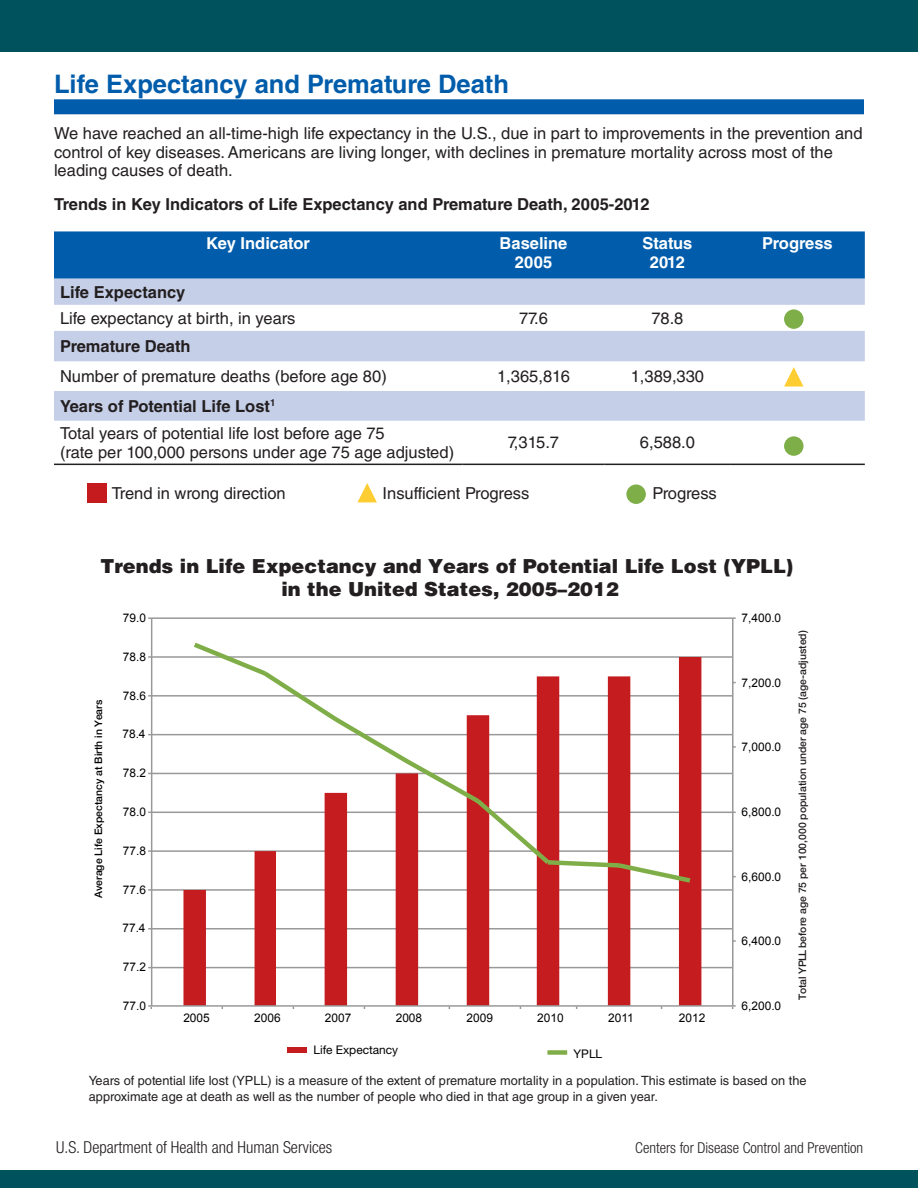
<style>
.page{position:relative;width:918px;height:1188px;background:#fff}
.page>*{position:absolute;margin:0;border:0;box-sizing:border-box;transform-origin:0 0}
.Heading_2{font:700 25.5px "Helvetica LT Std";color:#015dab}
.t1{font:900 19.35px/23.2px "Helvetica LT Std";color:#231f20;text-align:center}
.t2{font:16.5px/19px "Helvetica LT Std";color:#231f20}
.Table_Subheading{font:700 16.5px "Helvetica LT Std";color:#231f20}
.Table_Heading{font:700 16.5px/18.9px "Helvetica LT Std";color:#fff;text-align:center}
.t3{font:300 condensed 16.5px "Helvetica Neue LT Std";color:#231f20}
.t4{font:300 condensed 15px "Helvetica Neue LT Std";color:#231f20}
.Footnote_text{font:12.75px/15.3px "Helvetica LT Std";color:#231f20}
.t5{font:11.85px "Arial";color:#000}
.t6{font:11.85px "Helvetica Neue LT Std";color:#000}
.t7{font:500 10.35px "Helvetica Neue LT Std";color:#231f20}
.t8{font:500 10.35px "Helvetica Neue LT Std";color:#000}
</style>
<div class="page">
<div style="left:0;top:0;width:918px;height:52px;background:#00525d"></div>
<div style="left:0;top:1171px;width:918px;height:17px;background:#00525d"></div>
<div style="left:54px;top:99px;width:810px;height:15px;background:#015dab"></div>
<div style="left:54px;top:231px;width:811px;height:48px;background:#015dab"></div>
<svg style="left:54px;top:279px;width:811px;height:142px;fill:#c6cfe8"></svg>
<hr style="left:54px;top:464px;width:408px;height:1px;background:#231f20">
<hr style="left:462px;top:464px;width:143px;height:1px;background:#231f20">
<hr style="left:605px;top:464px;width:125px;height:1px;background:#231f20">
<hr style="left:730px;top:464px;width:135px;height:1px;background:#231f20">
<div style="left:287px;top:1047px;width:20px;height:5px;background:#c51c20"></div>
<div style="left:547px;top:1050px;width:20px;height:5px;background:#7fae48"></div>
<hr style="left:151px;top:967px;width:582px;height:1px;background:#989898">
<hr style="left:151px;top:928px;width:582px;height:2px;background:#989898">
<hr style="left:151px;top:889px;width:582px;height:2px;background:#989898">
<hr style="left:151px;top:850px;width:582px;height:2px;background:#989898">
<hr style="left:151px;top:812px;width:582px;height:1px;background:#989898">
<hr style="left:151px;top:773px;width:582px;height:1px;background:#989898">
<hr style="left:151px;top:734px;width:582px;height:1px;background:#989898">
<hr style="left:151px;top:695px;width:582px;height:2px;background:#989898">
<hr style="left:151px;top:656px;width:582px;height:2px;background:#989898">
<hr style="left:151px;top:617px;width:582px;height:2px;background:#989898">
<svg style="left:183px;top:657px;width:518px;height:348px"></svg>
<hr style="left:732px;top:618px;width:2px;height:388px;background:#989898">
<hr style="left:151px;top:618px;width:1px;height:388px;background:#989898">
<hr style="left:152px;top:1005px;width:581px;height:2px;background:#989898">
<svg style="left:189px;top:642px;width:506px;height:244px"></svg>
<div style="left:87px;top:483px;width:19px;height:19px;background:#c51b1e"></div>
<svg style="left:357px;top:483px;width:20px;height:19px"></svg>
<div style="left:627px;top:485px;width:18px;height:18px;background:#7eae47;border-radius:50%"></div>
<div style="left:626px;top:485px;width:20px;height:19px;border:2px solid #7eae47;border-radius:50%"></div>
<svg style="left:784px;top:367px;width:20px;height:20px"></svg>
<div style="left:785px;top:437px;width:18px;height:18px;background:#7eae47;border-radius:50%"></div>
<div style="left:784px;top:436px;width:20px;height:20px;border:2px solid #7eae47;border-radius:50%"></div>
<div style="left:785px;top:310px;width:18px;height:18px;background:#7eae47;border-radius:50%"></div>
<div style="left:784px;top:309px;width:20px;height:20px;border:2px solid #7eae47;border-radius:50%"></div>
<h2 class="Heading_2" style="left:54px;top:68px;width:457px">Life Expectancy and Premature Death</h2>
<p class="t2" style="left:54px;top:123px;width:810px">We have reached an all-time-high life expectancy in the U.S., due in part to improvements in the prevention and control of key diseases. Americans are living longer, with declines in premature mortality across most of the leading causes of death.</p>
<p class="Table_Subheading" style="left:54px;top:195px;width:597px">Trends in Key Indicators of Life Expectancy and Premature Death, 2005-2012</p>
<p class="Table_Heading" style="left:206px;top:234px;width:105px">Key Indicator</p>
<p class="Table_Heading" style="left:500px;top:234px;width:69px">Baseline<br>2005</p>
<p class="Table_Heading" style="left:642px;top:234px;width:52px">Status<br>2012</p>
<p class="Table_Heading" style="left:762px;top:234px;width:72px">Progress</p>
<p class="Table_Subheading" style="left:60px;top:282px;width:127px">Life Expectancy</p>
<p class="t2" style="left:60px;top:308px;width:237px">Life expectancy at birth, in years</p>
<p class="t2" style="left:519px;top:308px;width:30px">77.6</p>
<p class="t2" style="left:651px;top:308px;width:34px">78.8</p>
<p class="Table_Subheading" style="left:60px;top:336px;width:132px">Premature Death</p>
<p class="t2" style="left:60px;top:367px;width:328px">Number of premature deaths (before age 80)</p>
<p class="t2" style="left:497px;top:367px;width:74px">1,365,816</p>
<p class="t2" style="left:631px;top:367px;width:75px">1,389,330</p>
<p class="Table_Subheading" style="left:60px;top:396px;width:217px">Years of Potential Life Lost<sup>1</sup></p>
<p class="t2" style="left:60px;top:423px;width:396px;line-height:19.8px">Total years of potential life lost before age 75<br>(rate per 100,000 persons under age 75 age adjusted)</p>
<p class="t2" style="left:508px;top:433px;width:53px">7,315.7</p>
<p class="t2" style="left:640px;top:433px;width:57px">6,588.0</p>
<p class="t2" style="left:112px;top:484px;width:176px">Trend in wrong direction</p>
<p class="t2" style="left:383px;top:484px;width:148px">Insufficient Progress</p>
<p class="t2" style="left:653px;top:484px;width:66px">Progress</p>
<p class="t1" style="left:100px;top:554px;width:695px">Trends in Life Expectancy and Years of Potential Life Lost (YPLL) in the United States, 2005–2012</p>
<p class="t8" style="left:92px;top:898px;width:199px;rotate:-90deg">Average Life Expectancy at Birth in Years</p>
<p class="t5" style="left:123px;top:610px;width:25px">79.0</p>
<p class="t5" style="left:123px;top:649px;width:25px">78.8</p>
<p class="t5" style="left:123px;top:688px;width:25px">78.6</p>
<p class="t5" style="left:122px;top:726px;width:25px">78.4</p>
<p class="t5" style="left:123px;top:765px;width:25px">78.2</p>
<p class="t5" style="left:123px;top:804px;width:25px">78.0</p>
<p class="t5" style="left:123px;top:843px;width:25px">77.8</p>
<p class="t5" style="left:123px;top:882px;width:25px">77.6</p>
<p class="t5" style="left:122px;top:920px;width:25px">77.4</p>
<p class="t5" style="left:123px;top:959px;width:25px">77.2</p>
<p class="t5" style="left:123px;top:998px;width:25px">77.0</p>
<p class="t5" style="left:183px;top:1010px;width:28px">2005</p>
<p class="t5" style="left:254px;top:1010px;width:28px">2006</p>
<p class="t5" style="left:325px;top:1010px;width:28px">2007</p>
<p class="t5" style="left:396px;top:1010px;width:28px">2008</p>
<p class="t5" style="left:466px;top:1010px;width:28px">2009</p>
<p class="t5" style="left:537px;top:1010px;width:28px">2010</p>
<p class="t5" style="left:608px;top:1010px;width:27px">2011</p>
<p class="t5" style="left:679px;top:1010px;width:28px">2012</p>
<p class="t6" style="left:313px;top:1043px;width:86px">Life Expectancy</p>
<p class="t6" style="left:574px;top:1047px;width:30px">YPLL</p>
<p class="t5" style="left:742px;top:610px;width:41px">7,400.0</p>
<p class="t5" style="left:742px;top:675px;width:41px">7,200.0</p>
<p class="t5" style="left:742px;top:739px;width:41px">7,000.0</p>
<p class="t5" style="left:742px;top:804px;width:41px">6,800.0</p>
<p class="t5" style="left:742px;top:869px;width:41px">6,600.0</p>
<p class="t5" style="left:742px;top:933px;width:41px">6,400.0</p>
<p class="t5" style="left:742px;top:998px;width:41px">6,200.0</p>
<p class="t7" style="left:796px;top:1000px;width:371px;rotate:-90deg">Total YPLL before age 75 per 100,000 population under age 75 (age-adjusted)</p>
<p class="Footnote_text" style="left:89px;top:1073px;width:719px">Years of potential life lost (YPLL) is a measure of the extent of premature mortality in a population. This estimate is based on the approximate age at death as well as the number of people who died in that age group in a given year.</p>
<p class="t3" style="left:56px;top:1138px;width:278px">U.S. Department of Health and Human Services</p>
<p class="t4" style="left:635px;top:1139px;width:229px">Centers for Disease Control and Prevention</p>
</div>
